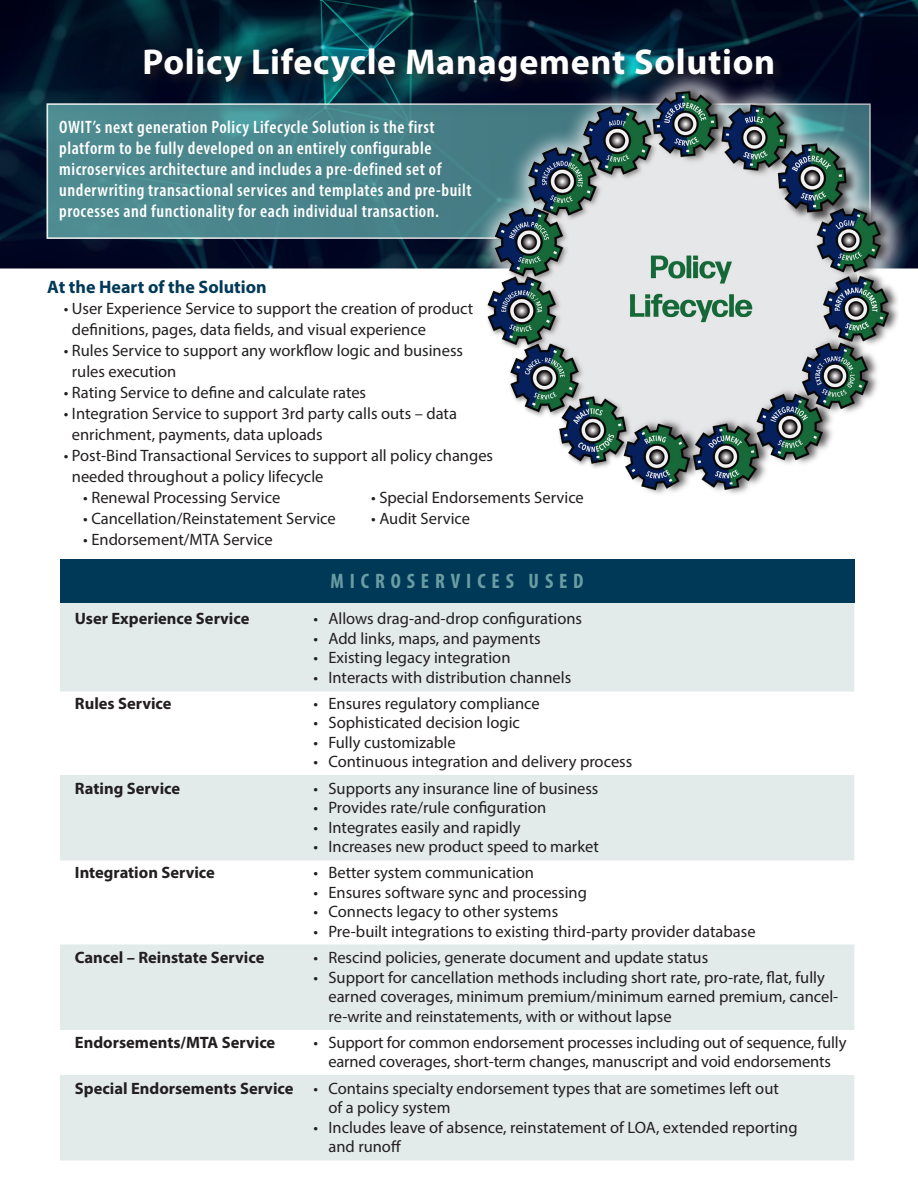
<style>
.page{position:relative;width:918px;height:1188px;background:#fff}
.page>*{position:absolute;margin:0;border:0;box-sizing:border-box;transform-origin:0 0}
.Body_copy{font:700 36px "Myriad Pro";letter-spacing:.02em;color:#fff}
.Body_copy-2{font:700 condensed 21px "Myriad Pro";letter-spacing:.28em;color:#699da2}
.Body_copy-3{font:600 condensed 18px/21px "Myriad Pro";letter-spacing:.03em;color:#fff}
.Body_copy-4{font:700 18px "Myriad Pro";color:#003958}
.Body_copy-5{font:16.5px/19.5px "Myriad Pro";color:#231f20}
.Body_copy-6{font:700 16.5px "Myriad Pro";color:#231f20}
.s1{font-weight:700}
</style>
<div class="page">
<svg style="left:0;top:114px;width:918px;height:155px;background:#06132c"></svg>
<div style="left:60px;top:602px;width:794px;height:90px;background:#e2eaea"></div>
<div style="left:60px;top:775px;width:794px;height:85px;background:#e2eaea"></div>
<div style="left:60px;top:944px;width:794px;height:86px;background:#e2eaea"></div>
<div style="left:60px;top:1075px;width:794px;height:85px;background:#e2eaea"></div>
<div style="left:60px;top:560px;width:794px;height:43px;background:#003958"></div>
<div style="left:47px;top:103px;width:824px;height:136px;background:#4a878d;border:2px solid #fff"></div>
<svg style="left:0;top:0;width:918px;height:114px;background:#081f31"></svg>
<div style="left:142px;top:45px;width:644px;height:50px;background:#231f20;opacity:.75"></div>
<div style="left:468px;top:66px;width:448px;height:448px;background:#fff;opacity:.75"></div>
<img style="left:483px;top:82px;width:415px;height:417px">
<p class="Body_copy" style="left:143px;top:39px;width:634px">Policy Lifecycle Management Solution</p>
<p class="Body_copy-3" style="left:59px;top:116px;width:414px">OWIT’s next generation Policy Lifecycle Solution is the first platform to be fully developed on an entirely configurable microservices architecture and includes a pre-defined set of underwriting transactional services and templates and pre-built processes and functionality for each individual transaction.</p>
<p class="Body_copy-4" style="left:47px;top:275px;width:221px">At the Heart of the Solution</p>
<p class="Body_copy-5" style="left:72px;top:298px;width:403px;line-height:21px;text-indent:-8px">• User Experience Service to support the creation of product definitions, pages, data fields, and visual experience</p>
<p class="Body_copy-5" style="left:72px;top:340px;width:393px;line-height:21px;text-indent:-8px">• Rules Service to support any workflow logic and business rules execution</p>
<p class="Body_copy-5" style="left:64px;top:382px;width:304px">• Rating Service to define and calculate rates</p>
<p class="Body_copy-5" style="left:72px;top:403px;width:387px;line-height:21px;text-indent:-8px">• Integration Service to support 3rd party calls outs – data enrichment, payments, data uploads</p>
<p class="Body_copy-5" style="left:72px;top:445px;width:423px;line-height:21px;text-indent:-8px">• Post-Bind Transactional Services to support all policy changes needed throughout a policy lifecycle</p>
<p class="Body_copy-5" style="left:83px;top:487px;width:199px">• Renewal Processing Service</p>
<p class="Body_copy-5" style="left:371px;top:487px;width:214px">• Special Endorsements Service</p>
<p class="Body_copy-5" style="left:83px;top:508px;width:254px">• Cancellation/Reinstatement Service</p>
<p class="Body_copy-5" style="left:371px;top:508px;width:100px">• Audit Service</p>
<p class="Body_copy-5" style="left:83px;top:529px;width:191px">• Endorsement/MTA Service</p>
<p class="Body_copy-2" style="left:331px;top:568px;width:255px">MICROSERVICES USED</p>
<p class="Body_copy-6" style="left:75px;top:608px;width:176px">User Experience Service</p>
<p class="Body_copy-5" style="left:313px;top:608px;width:270px">• Allows drag-and-drop configurations</p>
<p class="Body_copy-5" style="left:313px;top:628px;width:229px">• Add links, maps, and payments</p>
<p class="Body_copy-5" style="left:313px;top:647px;width:199px">• Existing legacy integration</p>
<p class="Body_copy-5" style="left:313px;top:667px;width:259px">• Interacts with distribution channels</p>
<p class="Body_copy-6" style="left:75px;top:692px;width:98px">Rules Service</p>
<p class="Body_copy-5" style="left:313px;top:693px;width:228px">• Ensures regulatory compliance</p>
<p class="Body_copy-5" style="left:313px;top:713px;width:208px">• Sophisticated decision logic</p>
<p class="Body_copy-5" style="left:313px;top:732px;width:144px">• Fully customizable</p>
<p class="Body_copy-5" style="left:313px;top:752px;width:320px">• Continuous integration and delivery process</p>
<p class="Body_copy-6" style="left:75px;top:777px;width:107px">Rating Service</p>
<p class="Body_copy-5" style="left:313px;top:778px;width:287px">• Supports any insurance line of business</p>
<p class="Body_copy-5" style="left:313px;top:797px;width:234px">• Provides rate/rule configuration</p>
<p class="Body_copy-5" style="left:313px;top:817px;width:208px">• Integrates easily and rapidly</p>
<p class="Body_copy-5" style="left:313px;top:836px;width:287px">• Increases new product speed to market</p>
<p class="Body_copy-6" style="left:75px;top:862px;width:141px">Integration Service</p>
<p class="Body_copy-5" style="left:313px;top:863px;width:222px">• Better system communication</p>
<p class="Body_copy-5" style="left:313px;top:882px;width:275px">• Ensures software sync and processing</p>
<p class="Body_copy-5" style="left:313px;top:902px;width:246px">• Connects legacy to other systems</p>
<p class="Body_copy-5" style="left:313px;top:921px;width:444px">• Pre-built integrations to existing third-party provider database</p>
<p class="Body_copy-6" style="left:75px;top:947px;width:191px">Cancel – Reinstate Service</p>
<p class="Body_copy-5" style="left:313px;top:947px;width:396px">• Rescind policies, generate document and update status</p>
<p class="Body_copy-5" style="left:328px;top:967px;width:511px;text-indent:-15px">• Support for cancellation methods including short rate, pro-rate, flat, fully earned coverages, minimum premium/minimum earned premium, cancel&shy;re-write and reinstatements, with or without lapse</p>
<p class="Body_copy-6" style="left:75px;top:1031px;width:202px">Endorsements/MTA Service</p>
<p class="Body_copy-5" style="left:313px;top:1032px;width:535px;text-align:center">• Support for common endorsement processes including out of sequence, fully earned coverages, short-term changes, manuscript and void endorsements</p>
<p class="Body_copy-5" style="left:328px;top:1078px;width:452px;text-indent:-254px"><span class="s1">Special Endorsements Service</span> • Contains specialty endorsement types that are sometimes left out of a policy system</p>
<p class="Body_copy-5" style="left:328px;top:1117px;width:471px;text-indent:-15px">• Includes leave of absence, reinstatement of LOA, extended reporting and runoff</p>
</div>
